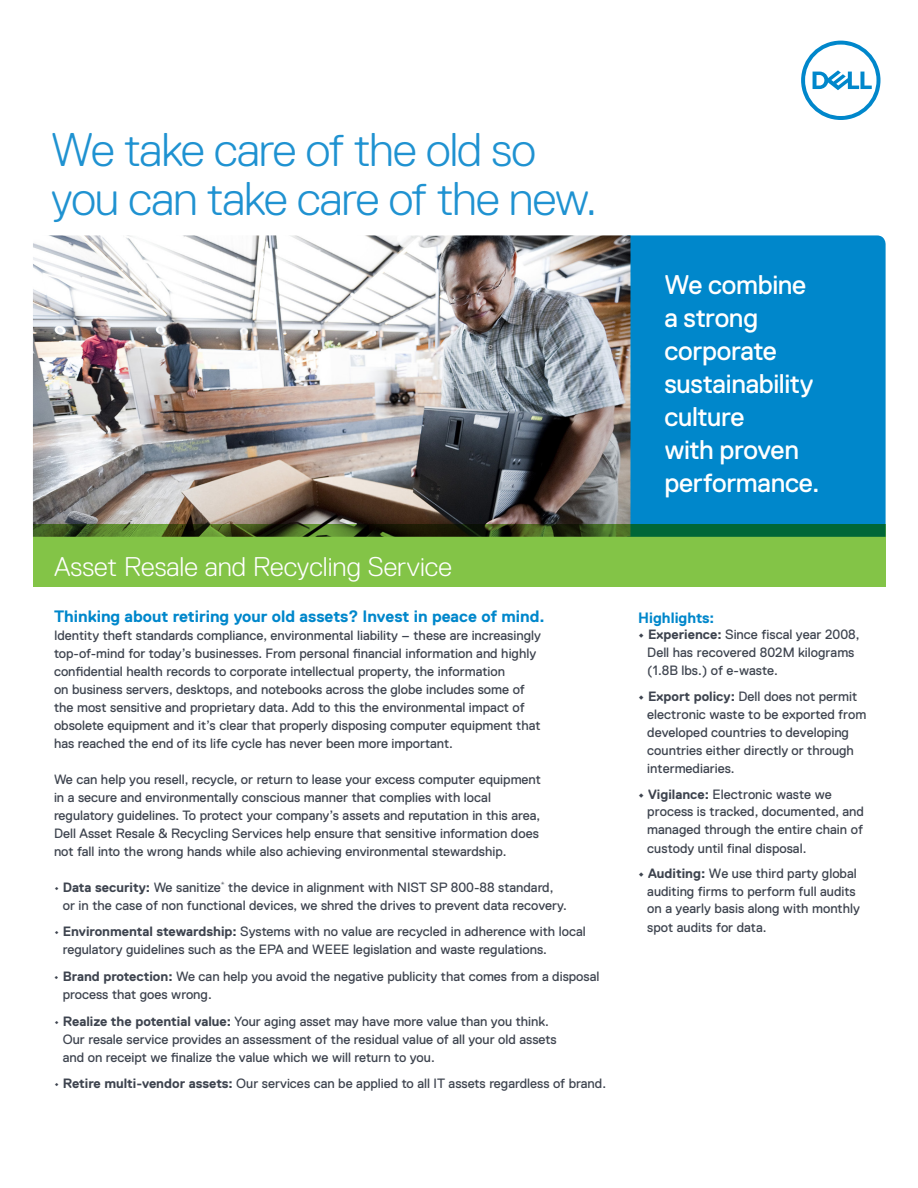
<style>
.page{position:relative;width:918px;height:1188px;background:#fff}
.page>*{position:absolute;margin:0;border:0;box-sizing:border-box;transform-origin:0 0}
.Document_Title{font:300 47.25px/49.5px "Dell Replica";letter-spacing:-.02em;color:#1f92d1}
.Sidebar_blue_box_cop{font:27px/33px "Dell Replica";letter-spacing:-.015em;color:#fff}
.Document_Subtitle{font:300 27px "Dell Replica";color:#fff}
.Body_Heading{font:700 16.5px "Dell Replica";color:#0087cb}
.Sidebar_Heading_-_Be{font:700 15px "Dell Replica";color:#0087cb}
.Body_Copy{font:13.5px/18px "Dell Replica";color:#3e444f}
.s1{font-weight:700}
</style>
<div class="page">
<div style="left:631px;top:235px;width:255px;height:289px;background:#0087cb"></div>
<img style="left:33px;top:235px;width:598px;height:289px">
<svg style="left:33px;top:524px;width:853px;height:63px;background:#70ad3f"></svg>
<svg style="left:801px;top:41px;width:79px;height:79px"></svg>
<p class="Document_Title" style="left:51px;top:125px;width:548px">We take care of the old so you can take care of the new.</p>
<p class="Document_Subtitle" style="left:54px;top:552px;width:399px">Asset Resale and Recycling Service</p>
<p class="Body_Heading" style="left:54px;top:607px;width:492px">Thinking about retiring your old assets? Invest in peace of mind.</p>
<p class="Body_Copy" style="left:54px;top:626px;width:489px">Identity theft standards compliance, environmental liability – these are increasingly</p>
<p class="Body_Copy" style="left:54px;top:644px;width:484px">top-of-mind for today’s businesses. From personal financial information and highly</p>
<p class="Body_Copy" style="left:54px;top:662px;width:453px">confidential health records to corporate intellectual property, the information</p>
<p class="Body_Copy" style="left:54px;top:680px;width:472px">on business servers, desktops, and notebooks across the globe includes some of</p>
<p class="Body_Copy" style="left:54px;top:698px;width:472px">the most sensitive and proprietary data. Add to this the environmental impact of</p>
<p class="Body_Copy" style="left:54px;top:716px;width:488px">obsolete equipment and it’s clear that properly disposing computer equipment that</p>
<p class="Body_Copy" style="left:54px;top:734px;width:401px">has reached the end of its life cycle has never been more important.</p>
<p class="Body_Copy" style="left:54px;top:770px;width:488px">We can help you resell, recycle, or return to lease your excess computer equipment</p>
<p class="Body_Copy" style="left:54px;top:788px;width:438px">in a secure and environmentally conscious manner that complies with local</p>
<p class="Body_Copy" style="left:54px;top:806px;width:488px">regulatory guidelines. To protect your company’s assets and reputation in this area,</p>
<p class="Body_Copy" style="left:54px;top:824px;width:486px">Dell Asset Resale &amp; Recycling Services help ensure that sensitive information does not fall into the wrong hands while also achieving environmental stewardship.</p>
<p class="Body_Copy" style="left:63px;top:878px;width:506px;text-indent:-9px">• <span class="s1">Data security:</span> We sanitize<sup>*</sup> the device in alignment with NIST SP 800-88 standard, or in the case of non functional devices, we shred the drives to prevent data recovery.</p>
<p class="Body_Copy" style="left:63px;top:923px;width:524px;text-indent:-9px">• <span class="s1">Environmental stewardship:</span> Systems with no value are recycled in adherence with local regulatory guidelines such as the EPA and WEEE legislation and waste regulations.</p>
<p class="Body_Copy" style="left:63px;top:967px;width:538px;text-indent:-9px">• <span class="s1">Brand protection:</span> We can help you avoid the negative publicity that comes from a disposal process that goes wrong.</p>
<p class="Body_Copy" style="left:63px;top:1012px;width:495px;text-indent:-9px">• <span class="s1">Realize the potential value:</span> Your aging asset may have more value than you think.<br>Our resale service provides an assessment of the residual value of all your old assets and on receipt we finalize the value which we will return to you.</p>
<p class="Body_Copy" style="left:54px;top:1075px;width:554px">• <span class="s1">Retire multi-vendor assets:</span> Our services can be applied to all IT assets regardless of brand.</p>
<p class="Sidebar_blue_box_cop" style="left:664px;top:268px;width:157px">We combine a strong corporate sustainability culture<br>with proven performance.</p>
<p class="Sidebar_Heading_-_Be" style="left:638px;top:609px;width:78px">Highlights:</p>
<p class="Body_Copy" style="left:647px;top:626px;width:214px;text-indent:-9px"><span class="s1">• Experience:</span> Since fiscal year 2008,<br>Dell has recovered 802M kilograms (1.8B lbs.) of e-waste.</p>
<p class="Body_Copy" style="left:647px;top:688px;width:221px;text-indent:-9px"><span class="s1">• Export policy:</span> Dell does not permit electronic waste to be exported from developed countries to developing countries either directly or through intermediaries.</p>
<p class="Body_Copy" style="left:647px;top:785px;width:218px;text-indent:-9px"><span class="s1">• Vigilance:</span> Electronic waste we process is tracked, documented, and managed through the entire chain of custody until final disposal.</p>
<p class="Body_Copy" style="left:647px;top:864px;width:214px;text-indent:-9px"><span class="s1">• Auditing:</span> We use third party global auditing firms to perform full audits on a yearly basis along with monthly spot audits for data.</p>
</div>
